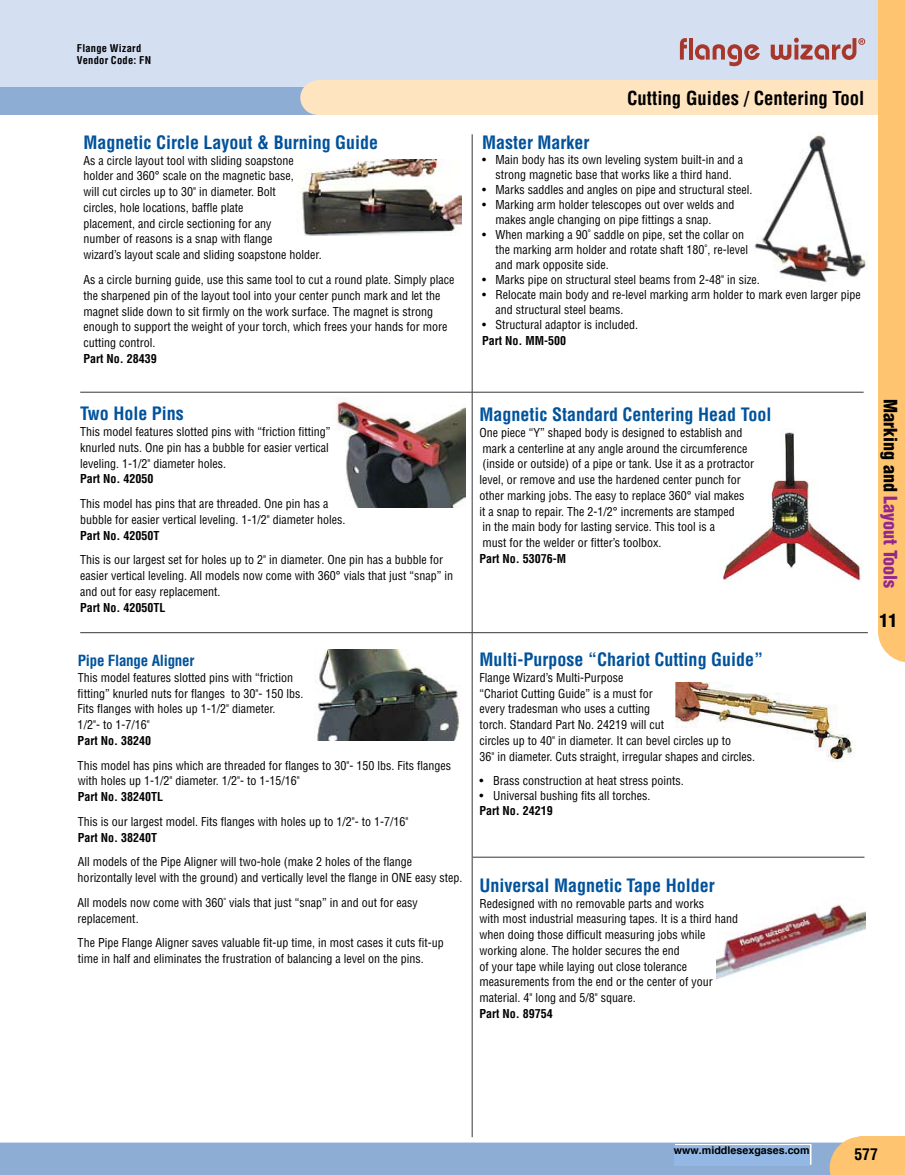
<style>
.page{position:relative;width:905px;height:1175px;background:#fff}
.page>*{position:absolute;margin:0;border:0;box-sizing:border-box;transform-origin:0 0}
.t1{font:700 condensed 18.75px "Helvetica";color:#000}
.t2{font:700 condensed 18px "Helvetica";color:#00529b}
.t3{font:900 condensed 18px "Helvetica";color:#91278f}
.t4{font:900 condensed 18px "Helvetica";color:#000}
.t5{font:700 condensed 15.75px "Helvetica";color:#000}
.t6{font:700 condensed 15px "Helvetica";letter-spacing:-.015em;color:#00529b}
.t7{font:condensed 12px/15.8px "Helvetica";color:#000}
.t8{font:700 condensed 12px "Helvetica";color:#000}
.t9{font:700 10.65px "Helvetica";color:#000}
.t10{font:700 condensed 10.5px/12.8px "Helvetica";letter-spacing:.025em;color:#000}
.s1{color:#000}
</style>
<div class="page">
<div style="left:0;top:0;width:904px;height:94px;background:#d4dff2"></div>
<svg style="left:0;top:1136px;width:904px;height:38px"></svg>
<div style="left:0;top:87px;width:904px;height:27px;background:#8eadd5"></div>
<div style="left:317px;top:80px;width:587px;height:35px;background:#ffe4c0"></div>
<div style="left:300px;top:80px;width:35px;height:35px;background:#ffe4c0;border-radius:50%"></div>
<div style="left:878px;top:0;width:26px;height:633px;background:#fec46f"></div>
<svg style="left:878px;top:633px;width:26px;height:29px"></svg>
<svg style="left:680px;top:38px;width:7px;height:22px"></svg>
<svg style="left:689px;top:38px;width:3px;height:22px"></svg>
<svg style="left:695px;top:44px;width:64px;height:22px"></svg>
<svg style="left:770px;top:38px;width:95px;height:22px"></svg>
<img style="left:716px;top:904px;width:149px;height:75px">
<img style="left:754px;top:134px;width:114px;height:149px">
<img style="left:723px;top:432px;width:138px;height:150px">
<img style="left:299px;top:159px;width:162px;height:77px">
<img style="left:336px;top:397px;width:129px;height:111px">
<hr style="left:471px;top:134px;width:1px;height:1003px;background:#4c4d4f">
<hr style="left:80px;top:392px;width:783px;height:1px;background:#4c4d4f">
<hr style="left:80px;top:632px;width:787px;height:1px;background:#4c4d4f">
<hr style="left:472px;top:856px;width:392px;height:1px;background:#4c4d4f">
<img style="left:675px;top:682px;width:179px;height:79px">
<img style="left:314px;top:650px;width:146px;height:90px">
<div style="left:674px;top:1145px;width:135px;height:20px;background:#94b8e5"></div>
<p class="t10" style="left:77px;top:41px;width:76px">Flange Wizard<br>Vendor Code: FN</p>
<h2 class="t2" style="left:84px;top:131px;width:296px">Magnetic Circle Layout &amp; Burning Guide</h2>
<p class="t7" style="left:84px;top:152px;width:240px">As a circle layout tool with sliding soapstone holder and 360° scale on the magnetic base,<br>will cut circles up to 30" in diameter. Bolt<br>circles, hole locations, baffle plate<br>placement, and circle sectioning for any<br>number of reasons is a snap with flange<br>wizard’s layout scale and sliding soapstone holder.</p>
<p class="t7" style="left:84px;top:271px;width:372px">As a circle burning guide, use this same tool to cut a round plate. Simply place the sharpened pin of the layout tool into your center punch mark and let the magnet slide down to sit firmly on the work surface. The magnet is strong enough to support the weight of your torch, which frees your hands for more cutting control.</p>
<p class="t8" style="left:84px;top:351px;width:75px">Part No. 28439</p>
<h2 class="t2" style="left:80px;top:403px;width:105px">Two Hole Pins</h2>
<p class="t7" style="left:80px;top:423px;width:252px">This model features slotted pins with “friction fitting” knurled nuts. One pin has a bubble for easier vertical leveling. 1-1/2" diameter holes.</p>
<p class="t8" style="left:80px;top:472px;width:75px">Part No. 42050</p>
<p class="t7" style="left:80px;top:495px;width:267px">This model has pins that are threaded. One pin has a bubble for easier vertical leveling. 1-1/2" diameter holes.</p>
<p class="t8" style="left:80px;top:528px;width:81px">Part No. 42050T</p>
<p class="t7" style="left:80px;top:552px;width:374px">This is our largest set for holes up to 2" in diameter. One pin has a bubble for easier vertical leveling. All models now come with 360° vials that just “snap” in and out for easy replacement.</p>
<p class="t8" style="left:80px;top:600px;width:87px">Part No. 42050TL</p>
<p class="t6" style="left:78px;top:651px;width:118px">Pipe Flange Aligner</p>
<p class="t7" style="left:78px;top:669px;width:227px">This model features slotted pins with “friction fitting” knurled nuts for flanges to 30"- 150 lbs.<br>Fits flanges with holes up 1-1/2" diameter.<br>1/2"- to 1-7/16"</p>
<p class="t8" style="left:78px;top:733px;width:75px">Part No. 38240</p>
<p class="t7" style="left:78px;top:757px;width:375px">This model has pins which are threaded for flanges to 30"- 150 lbs. Fits flanges with holes up 1-1/2" diameter. 1/2"- to 1-15/16"</p>
<p class="t8" style="left:78px;top:789px;width:87px">Part No. 38240TL</p>
<p class="t7" style="left:78px;top:813px;width:332px">This is our largest model. Fits flanges with holes up to 1/2"- to 1-7/16"</p>
<p class="t8" style="left:78px;top:830px;width:81px">Part No. 38240T</p>
<p class="t7" style="left:78px;top:854px;width:386px">All models of the Pipe Aligner will two-hole (make 2 holes of the flange horizontally level with the ground) and vertically level the flange in ONE easy step.</p>
<p class="t7" style="left:78px;top:894px;width:342px">All models now come with 360<sup>°</sup> vials that just “snap” in and out for easy replacement.</p>
<p class="t7" style="left:78px;top:935px;width:367px">The Pipe Flange Aligner saves valuable fit-up time, in most cases it cuts fit-up time in half and eliminates the frustration of balancing a level on the pins.</p>
<h1 class="t1" style="left:627px;top:87px;width:239px">Cutting Guides / Centering Tool</h1>
<h2 class="t2" style="left:482px;top:131px;width:109px">Master Marker</h2>
<p class="t7" style="left:482px;top:152px;width:263px;line-height:15px;text-align:center">• Main body has its own leveling system built-in and a strong magnetic base that works like a third hand.</p>
<p class="t7" style="left:482px;top:181px;width:272px">• Marks saddles and angles on pipe and structural steel.</p>
<p class="t7" style="left:495px;top:197px;width:240px;line-height:15px;text-indent:-14px">• Marking arm holder telescopes out over welds and makes angle changing on pipe fittings a snap.</p>
<p class="t7" style="left:495px;top:227px;width:254px;line-height:15px;text-indent:-14px">• When marking a 90˚ saddle on pipe, set the collar on the marking arm holder and rotate shaft 180˚, re-level and mark opposite side.</p>
<p class="t7" style="left:482px;top:271px;width:279px">• Marks pipe on structural steel beams from 2-48" in size.</p>
<p class="t7" style="left:495px;top:287px;width:367px;line-height:15px;text-indent:-14px">• Relocate main body and re-level marking arm holder to mark even larger pipe and structural steel beams.</p>
<p class="t7" style="left:482px;top:316px;width:158px">• Structural adaptor is included.</p>
<p class="t8" style="left:482px;top:333px;width:85px">Part No. MM-500</p>
<h2 class="t2" style="left:479px;top:403px;width:293px">Magnetic Standard Centering Head Tool</h2>
<p class="t7" style="left:479px;top:424px;width:276px">One piece “Y” shaped body is designed to establish and mark a centerline at any angle around the circumference (inside or outside) of a pipe or tank. Use it as a protractor level, or remove and use the hardened center punch for other marking jobs. The easy to replace 360° vial makes<br>it a snap to repair. The 2-1/2° increments are stamped<br>in the main body for lasting service. This tool is a<br>must for the welder or fitter’s toolbox.</p>
<p class="t8" style="left:479px;top:551px;width:88px">Part No. 53076-M</p>
<h2 class="t2" style="left:479px;top:648px;width:285px">Multi-Purpose “Chariot Cutting Guide”</h2>
<p class="t7" style="left:479px;top:669px;width:277px">Flange Wizard’s Multi-Purpose<br>“Chariot Cutting Guide” is a must for<br>every tradesman who uses a cutting<br>torch. Standard Part No. 24219 will cut<br>circles up to 40" in diameter. It can bevel circles up to<br>36" in diameter. Cuts straight, irregular shapes and circles.</p>
<p class="t7" style="left:479px;top:772px;width:206px">• Brass construction at heat stress points.</p>
<p class="t7" style="left:479px;top:787px;width:172px">• Universal bushing fits all torches.</p>
<p class="t8" style="left:479px;top:803px;width:75px">Part No. 24219</p>
<h2 class="t3" style="left:901px;top:399px;width:191px;rotate:90deg"><span class="s1">Marking and</span> Layout Tools</h2>
<h2 class="t4" style="left:879px;top:609px;width:19px">11</h2>
<h2 class="t2" style="left:479px;top:874px;width:237px">Universal Magnetic Tape Holder</h2>
<p class="t7" style="left:479px;top:895px;width:260px">Redesigned with no removable parts and works<br>with most industrial measuring tapes. It is a third hand when doing those difficult measuring jobs while working alone. The holder secures the end<br>of your tape while laying out close tolerance measurements from the end or the center of your material. 4" long and 5/8" square.</p>
<p class="t8" style="left:479px;top:1006px;width:75px">Part No. 89754</p>
<p class="t9" style="left:674px;top:1142px;width:137px">www.middlesexgases.com</p>
<h3 class="t5" style="left:854px;top:1144px;width:25px">577</h3>
</div>
